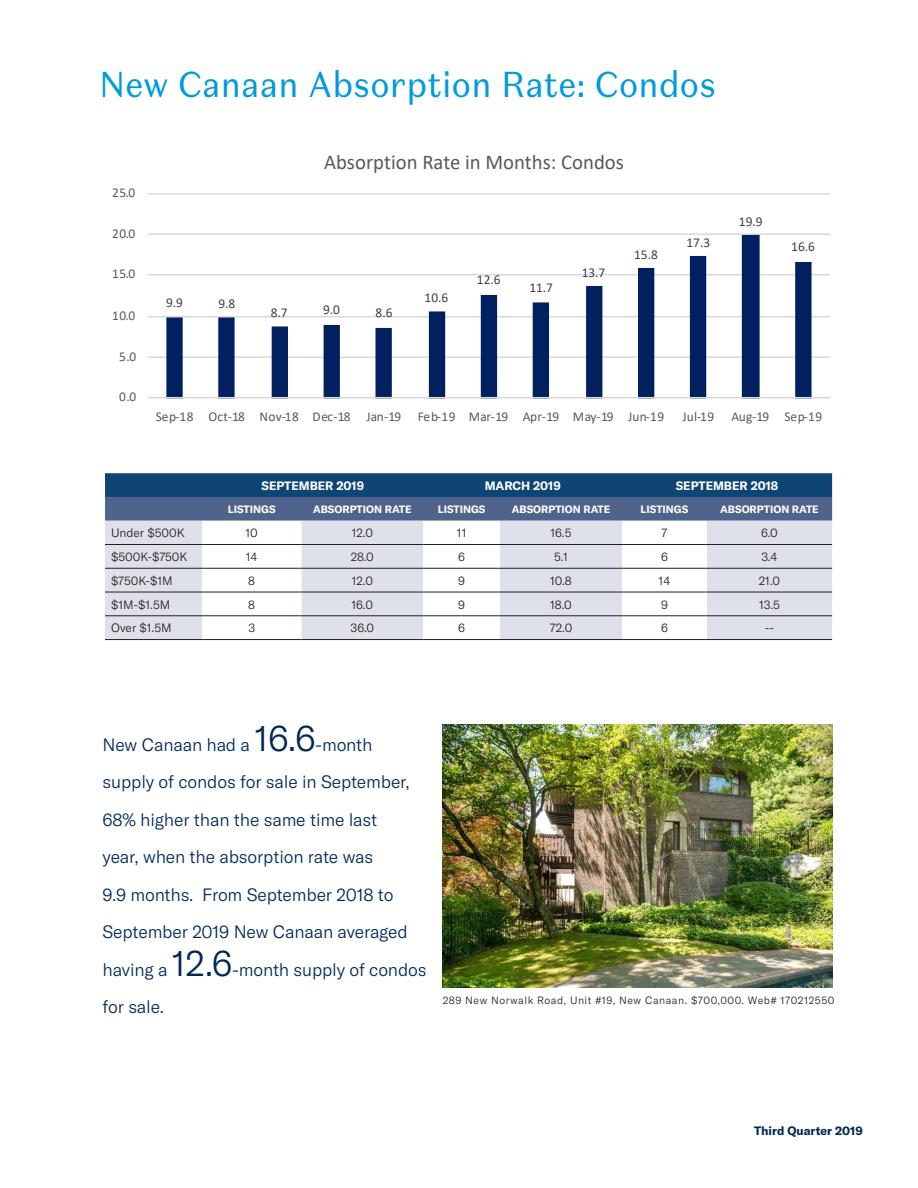
<style>
.page{position:relative;width:918px;height:1188px;background:#fff}
.page>*{position:absolute;margin:0;border:0;box-sizing:border-box;transform-origin:0 0}
.Headline_A_Black{font:36px "Domaine Sans Text";letter-spacing:.01em;color:#009ade;scale:.9 1}
.t1{font:21px "Calibri";color:#595959}
.t2{font:300 17.7px/37.5px "GT America";letter-spacing:-.01em;color:#002856}
.t3{font:13.5px "Calibri";letter-spacing:.02em;color:#595959}
.t4{font:13.5px "Calibri";color:#404040}
.Table_Text_Black___R{font:300 12px "GT America";color:#231f20}
.Table_Text_Black___L{font:300 12px "GT America";color:#231f20}
.Table_Text_White___B{font:700 12px "GT America";color:#fff}
.t5{font:700 12px "GT America";color:#002855}
.Table_Text_White___B-2{font:700 10.5px "GT America";color:#fff}
.Photo_Caption_Gray{font:300 10.5px "GT America";letter-spacing:.05em;color:#231f20}
.s1{font-size:36px}
</style>
<div class="page">
<svg style="left:105px;top:473px;width:727px;height:48px;background:#305682"></svg>
<div style="left:105px;top:521px;width:727px;height:118px;background:#dfe1ea"></div>
<svg style="left:202px;top:521px;width:505px;height:118px"></svg>
<hr style="left:202px;top:544px;width:99px;height:1px;background:#231f20">
<hr style="left:202px;top:568px;width:99px;height:1px;background:#231f20">
<hr style="left:202px;top:592px;width:99px;height:1px;background:#231f20">
<hr style="left:202px;top:616px;width:99px;height:1px;background:#231f20">
<hr style="left:202px;top:639px;width:99px;height:1px;background:#231f20">
<hr style="left:423px;top:544px;width:77px;height:1px;background:#231f20">
<hr style="left:423px;top:568px;width:77px;height:1px;background:#231f20">
<hr style="left:423px;top:592px;width:77px;height:1px;background:#231f20">
<hr style="left:423px;top:616px;width:77px;height:1px;background:#231f20">
<hr style="left:423px;top:639px;width:77px;height:1px;background:#231f20">
<hr style="left:622px;top:544px;width:85px;height:1px;background:#231f20">
<hr style="left:622px;top:568px;width:85px;height:1px;background:#231f20">
<hr style="left:622px;top:592px;width:85px;height:1px;background:#231f20">
<hr style="left:622px;top:616px;width:85px;height:1px;background:#231f20">
<hr style="left:622px;top:639px;width:85px;height:1px;background:#231f20">
<hr style="left:105px;top:544px;width:97px;height:1px;background:#231f20">
<hr style="left:105px;top:568px;width:97px;height:1px;background:#231f20">
<hr style="left:105px;top:592px;width:97px;height:1px;background:#231f20">
<hr style="left:105px;top:616px;width:97px;height:1px;background:#231f20">
<hr style="left:105px;top:639px;width:97px;height:1px;background:#231f20">
<hr style="left:301px;top:544px;width:122px;height:1px;background:#231f20">
<hr style="left:301px;top:568px;width:122px;height:1px;background:#231f20">
<hr style="left:301px;top:592px;width:122px;height:1px;background:#231f20">
<hr style="left:301px;top:616px;width:122px;height:1px;background:#231f20">
<hr style="left:301px;top:639px;width:122px;height:1px;background:#231f20">
<hr style="left:500px;top:544px;width:122px;height:1px;background:#231f20">
<hr style="left:500px;top:568px;width:122px;height:1px;background:#231f20">
<hr style="left:500px;top:592px;width:122px;height:1px;background:#231f20">
<hr style="left:500px;top:616px;width:122px;height:1px;background:#231f20">
<hr style="left:500px;top:639px;width:122px;height:1px;background:#231f20">
<hr style="left:707px;top:544px;width:125px;height:1px;background:#231f20">
<hr style="left:707px;top:568px;width:125px;height:1px;background:#231f20">
<hr style="left:707px;top:592px;width:125px;height:1px;background:#231f20">
<hr style="left:707px;top:616px;width:125px;height:1px;background:#231f20">
<hr style="left:707px;top:639px;width:125px;height:1px;background:#231f20">
<img style="left:443px;top:725px;width:390px;height:263px">
<hr style="left:148px;top:356px;width:682px;height:2px;background:#d9d9d9">
<hr style="left:148px;top:316px;width:682px;height:1px;background:#d9d9d9">
<hr style="left:148px;top:274px;width:682px;height:1px;background:#d9d9d9">
<hr style="left:148px;top:233px;width:682px;height:2px;background:#d9d9d9">
<hr style="left:148px;top:193px;width:682px;height:1px;background:#d9d9d9">
<svg style="left:166px;top:235px;width:646px;height:162px"></svg>
<hr style="left:148px;top:397px;width:682px;height:1px;background:#d9d9d9">
<p class="Headline_A_Black" style="left:99px;top:62px;width:687px">New Canaan Absorption Rate: Condos</p>
<p class="t3" style="left:112px;top:184px;width:25px">25.0</p>
<p class="t3" style="left:112px;top:224px;width:25px">20.0</p>
<p class="t3" style="left:112px;top:265px;width:25px">15.0</p>
<p class="t3" style="left:112px;top:307px;width:25px">10.0</p>
<p class="t3" style="left:119px;top:347px;width:19px">5.0</p>
<p class="t3" style="left:119px;top:388px;width:19px">0.0</p>
<p class="t4" style="left:166px;top:293px;width:18px">9.9</p>
<p class="t4" style="left:218px;top:295px;width:18px">9.8</p>
<p class="t1" style="left:324px;top:147px;width:301px">Absorption Rate in Months: Condos</p>
<p class="t4" style="left:271px;top:304px;width:18px">8.7</p>
<p class="t4" style="left:323px;top:301px;width:18px">9.0</p>
<p class="t4" style="left:376px;top:304px;width:18px">8.6</p>
<p class="t4" style="left:425px;top:289px;width:25px">10.6</p>
<p class="t4" style="left:477px;top:271px;width:25px">12.6</p>
<p class="t4" style="left:529px;top:278px;width:25px">11.7</p>
<p class="t4" style="left:582px;top:263px;width:25px">13.7</p>
<p class="t4" style="left:634px;top:245px;width:25px">15.8</p>
<p class="t4" style="left:687px;top:233px;width:25px">17.3</p>
<p class="t4" style="left:739px;top:212px;width:25px">19.9</p>
<p class="t4" style="left:791px;top:238px;width:25px">16.6</p>
<p class="t3" style="left:156px;top:407px;width:510px">Sep-18 Oct-18 Nov-18 Dec-18 Jan-19 Feb-19 Mar-19 Apr-19 May-19 Jun-19</p>
<p class="t3" style="left:682px;top:407px;width:33px">Jul-19</p>
<p class="t3" style="left:731px;top:407px;width:92px">Aug-19 Sep-19</p>
<p class="Table_Text_White___B" style="left:262px;top:478px;width:104px">SEPTEMBER 2019</p>
<p class="Table_Text_White___B" style="left:485px;top:478px;width:77px">MARCH 2019</p>
<p class="Table_Text_White___B" style="left:676px;top:478px;width:104px">SEPTEMBER 2018</p>
<p class="Table_Text_White___B-2" style="left:228px;top:503px;width:49px">LISTINGS</p>
<p class="Table_Text_White___B-2" style="left:313px;top:503px;width:100px">ABSORPTION RATE</p>
<p class="Table_Text_White___B-2" style="left:438px;top:503px;width:49px">LISTINGS</p>
<p class="Table_Text_White___B-2" style="left:512px;top:503px;width:100px">ABSORPTION RATE</p>
<p class="Table_Text_White___B-2" style="left:641px;top:503px;width:49px">LISTINGS</p>
<p class="Table_Text_White___B-2" style="left:720px;top:503px;width:100px">ABSORPTION RATE</p>
<p class="Table_Text_Black___L" style="left:111px;top:526px;width:75px">Under $500K</p>
<p class="Table_Text_Black___R" style="left:246px;top:526px;width:14px">10</p>
<p class="Table_Text_Black___R" style="left:352px;top:526px;width:23px">12.0</p>
<p class="Table_Text_Black___R" style="left:457px;top:526px;width:11px">11</p>
<p class="Table_Text_Black___R" style="left:551px;top:526px;width:23px">16.5</p>
<p class="Table_Text_Black___R" style="left:661px;top:526px;width:7px">7</p>
<p class="Table_Text_Black___R" style="left:761px;top:526px;width:18px">6.0</p>
<p class="Table_Text_Black___L" style="left:111px;top:550px;width:78px">$500K-$750K</p>
<p class="Table_Text_Black___R" style="left:246px;top:550px;width:13px">14</p>
<p class="Table_Text_Black___R" style="left:351px;top:550px;width:25px">28.0</p>
<p class="Table_Text_Black___R" style="left:458px;top:550px;width:8px">6</p>
<p class="Table_Text_Black___R" style="left:554px;top:550px;width:15px">5.1</p>
<p class="Table_Text_Black___R" style="left:661px;top:550px;width:8px">6</p>
<p class="Table_Text_Black___R" style="left:761px;top:550px;width:18px">3.4</p>
<p class="Table_Text_Black___L" style="left:111px;top:574px;width:63px">$750K-$1M</p>
<p class="Table_Text_Black___R" style="left:248px;top:574px;width:8px">8</p>
<p class="Table_Text_Black___R" style="left:352px;top:574px;width:23px">12.0</p>
<p class="Table_Text_Black___R" style="left:458px;top:574px;width:8px">9</p>
<p class="Table_Text_Black___R" style="left:550px;top:574px;width:23px">10.8</p>
<p class="Table_Text_Black___R" style="left:659px;top:574px;width:13px">14</p>
<p class="Table_Text_Black___R" style="left:759px;top:574px;width:23px">21.0</p>
<p class="Table_Text_Black___L" style="left:111px;top:597px;width:61px">$1M-$1.5M</p>
<p class="Table_Text_Black___R" style="left:248px;top:597px;width:8px">8</p>
<p class="Table_Text_Black___R" style="left:352px;top:597px;width:23px">16.0</p>
<p class="Table_Text_Black___R" style="left:458px;top:597px;width:8px">9</p>
<p class="Table_Text_Black___R" style="left:550px;top:597px;width:23px">18.0</p>
<p class="Table_Text_Black___R" style="left:661px;top:597px;width:8px">9</p>
<p class="Table_Text_Black___R" style="left:759px;top:597px;width:22px">13.5</p>
<p class="Table_Text_Black___L" style="left:111px;top:621px;width:62px">Over $1.5M</p>
<p class="Table_Text_Black___R" style="left:248px;top:621px;width:8px">3</p>
<p class="Table_Text_Black___R" style="left:351px;top:621px;width:25px">36.0</p>
<p class="Table_Text_Black___R" style="left:458px;top:621px;width:8px">6</p>
<p class="Table_Text_Black___R" style="left:550px;top:621px;width:24px">72.0</p>
<p class="Table_Text_Black___R" style="left:661px;top:621px;width:8px">6</p>
<p class="Table_Text_Black___R" style="left:765px;top:621px;width:11px">--</p>
<p class="t2" style="left:103px;top:726px;width:325px">New Canaan had a <span class="s1">16.6</span>-month supply of condos for sale in September,<br>68% higher than the same time last<br>year, when the absorption rate was<br>9.9 months. From September 2018 to<br>September 2019 New Canaan averaged having a <span class="s1">12.6</span>-month supply of condos for sale.</p>
<p class="Photo_Caption_Gray" style="left:443px;top:994px;width:393px">289 New Norwalk Road, Unit #19, New Canaan. $700,000. Web# 170212550</p>
<p class="t5" style="left:754px;top:1123px;width:110px">Third Quarter 2019</p>
</div>
